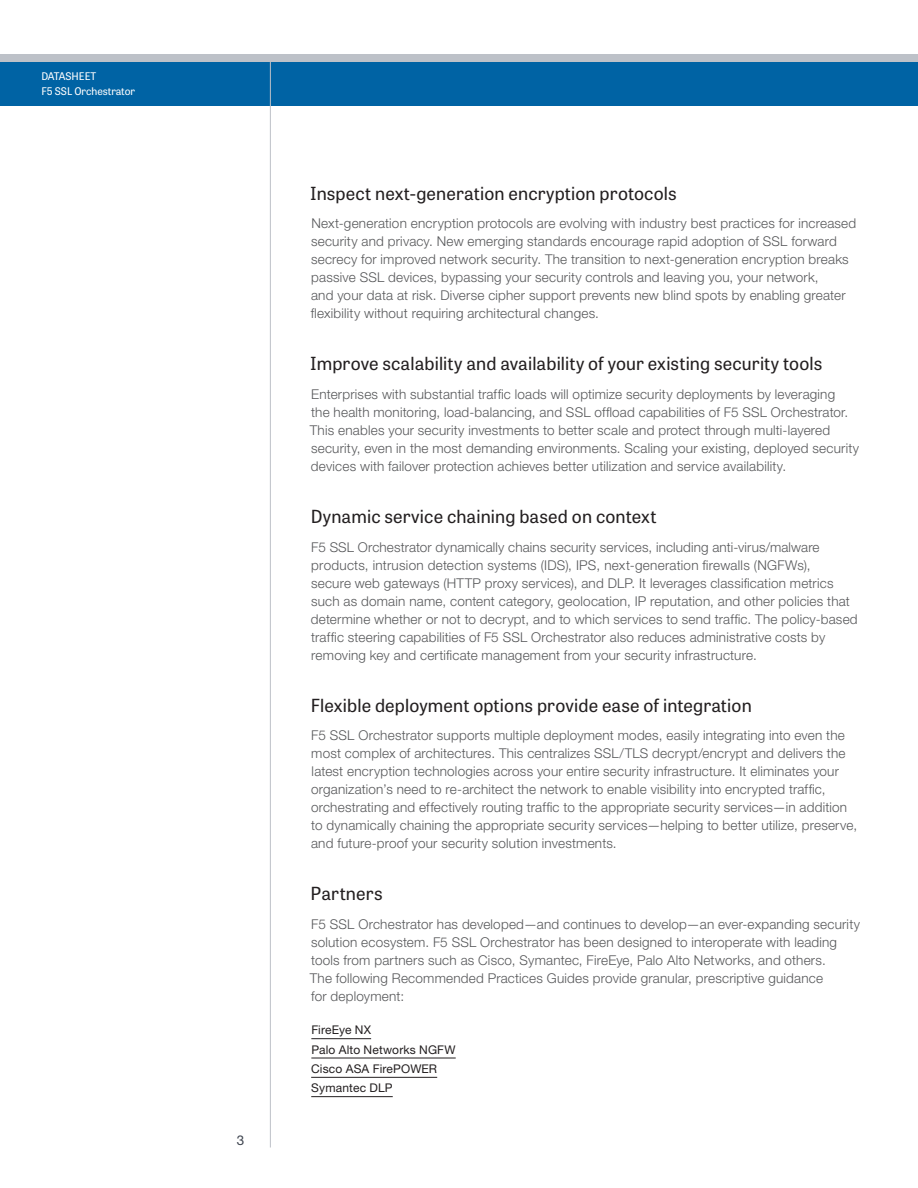
<style>
.page{position:relative;width:918px;height:1188px;background:#fff}
.page>*{position:absolute;margin:0;border:0;box-sizing:border-box;transform-origin:0 0}
.DS_subhead_black{font:18px "Tablet Gothic";letter-spacing:.01em;color:#231f20}
.DS_body_copy{font:300 13.5px/18px "Helvetica Neue LT Std";letter-spacing:.015em;color:#57585a}
.t1{font:13.5px "Helvetica Neue LT Std";color:#3e444f}
.DS_links{font:12px "Helvetica Neue LT Std";letter-spacing:.015em;color:#231f20}
.t2{font:10.5px/15px "Tablet Gothic";color:#fff}
</style>
<div class="page">
<hr style="left:270px;top:105px;width:1px;height:1043px;background:#bdc1c8">
<div style="left:0;top:56px;width:918px;height:50px;background:#0063a4"></div>
<div style="left:0;top:54px;width:918px;height:7px;background:#bdc1c8"></div>
<hr style="left:270px;top:54px;width:1px;height:52px;background:#bdc1c8">
<hr style="left:311px;top:1038px;width:60px;height:1px;background:#231f20">
<hr style="left:311px;top:1058px;width:145px;height:1px;background:#231f20">
<hr style="left:311px;top:1077px;width:126px;height:1px;background:#231f20">
<hr style="left:311px;top:1096px;width:82px;height:1px;background:#231f20">
<p class="t2" style="left:41px;top:68px;width:95px">DATASHEET<br>F5 SSL Orchestrator</p>
<p class="t1" style="left:237px;top:1132px;width:9px">3</p>
<p class="DS_subhead_black" style="left:310px;top:181px;width:368px">Inspect next-generation encryption protocols</p>
<p class="DS_body_copy" style="left:311px;top:214px;width:547px">Next-generation encryption protocols are evolving with industry best practices for increased security and privacy. New emerging standards encourage rapid adoption of SSL forward secrecy for improved network security. The transition to next-generation encryption breaks passive SSL devices, bypassing your security controls and leaving you, your network,<br>and your data at risk. Diverse cipher support prevents new blind spots by enabling greater flexibility without requiring architectural changes.</p>
<p class="DS_subhead_black" style="left:310px;top:351px;width:514px">Improve scalability and availability of your existing security tools</p>
<p class="DS_body_copy" style="left:310px;top:385px;width:551px">Enterprises with substantial traffic loads will optimize security deployments by leveraging<br>the health monitoring, load-balancing, and SSL offload capabilities of F5 SSL Orchestrator.<br>This enables your security investments to better scale and protect through multi-layered security, even in the most demanding environments. Scaling your existing, deployed security devices with failover protection achieves better utilization and service availability.</p>
<p class="DS_subhead_black" style="left:311px;top:504px;width:347px">Dynamic service chaining based on context</p>
<p class="DS_body_copy" style="left:311px;top:538px;width:548px">F5 SSL Orchestrator dynamically chains security services, including anti-virus/malware products, intrusion detection systems (IDS), IPS, next-generation firewalls (NGFWs),<br>secure web gateways (HTTP proxy services), and DLP. It leverages classification metrics such as domain name, content category, geolocation, IP reputation, and other policies that determine whether or not to decrypt, and to which services to send traffic. The policy-based traffic steering capabilities of F5 SSL Orchestrator also reduces administrative costs by removing key and certificate management from your security infrastructure.</p>
<p class="DS_subhead_black" style="left:311px;top:693px;width:443px">Flexible deployment options provide ease of integration</p>
<p class="DS_body_copy" style="left:311px;top:726px;width:548px">F5 SSL Orchestrator supports multiple deployment modes, easily integrating into even the most complex of architectures. This centralizes SSL/TLS decrypt/encrypt and delivers the latest encryption technologies across your entire security infrastructure. It eliminates your organization’s need to re-architect the network to enable visibility into encrypted traffic, orchestrating and effectively routing traffic to the appropriate security services—in addition to dynamically chaining the appropriate security services—helping to better utilize, preserve, and future-proof your security solution investments.</p>
<p class="DS_subhead_black" style="left:311px;top:881px;width:73px">Partners</p>
<p class="DS_body_copy" style="left:310px;top:915px;width:552px">F5 SSL Orchestrator has developed—and continues to develop—an ever-expanding security solution ecosystem. F5 SSL Orchestrator has been designed to interoperate with leading tools from partners such as Cisco, Symantec, FireEye, Palo Alto Networks, and others.<br>The following Recommended Practices Guides provide granular, prescriptive guidance<br>for deployment:</p>
<p class="DS_links" style="left:311px;top:1023px;width:61px">FireEye NX</p>
<p class="DS_links" style="left:311px;top:1042px;width:146px">Palo Alto Networks NGFW</p>
<p class="DS_links" style="left:311px;top:1061px;width:128px">Cisco ASA FirePOWER</p>
<p class="DS_links" style="left:311px;top:1081px;width:83px">Symantec DLP</p>
</div>
